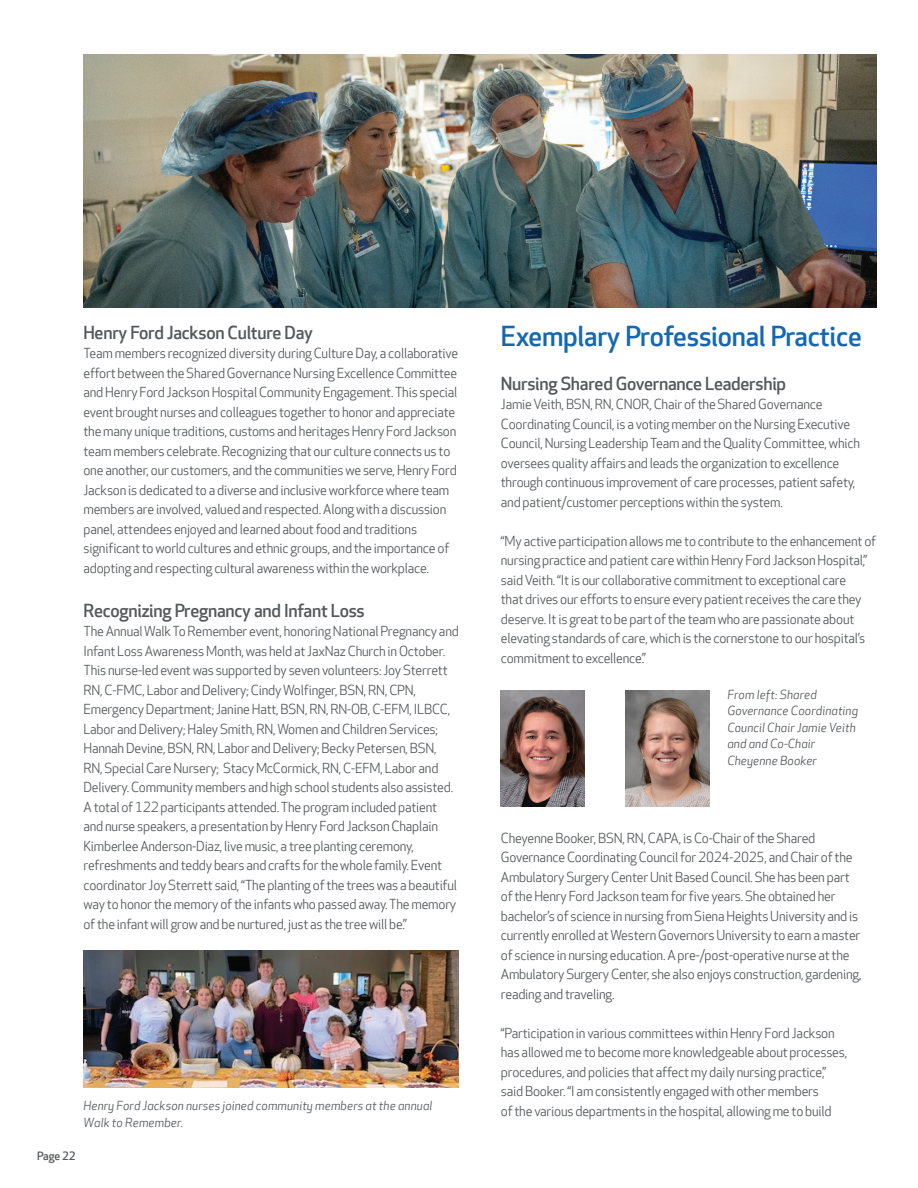
<style>
.page{position:relative;width:918px;height:1188px;background:#fff}
.page>*{position:absolute;margin:0;border:0;box-sizing:border-box;transform-origin:0 0}
.t1{font:500 27px "Apex New";letter-spacing:-.01em;color:#1468b3}
.t2{font:500 17.7px "Apex New";letter-spacing:-.015em;color:#55595c}
.t3{font:13.35px/19.5px "Apex New";letter-spacing:-.015em;color:#55595c}
.t4{font:italic 12px/16.5px "Apex New";letter-spacing:.01em;color:#55595c}
.t5{font:500 11.25px "Apex New";letter-spacing:-.01em;color:#55595c}
</style>
<div class="page">
<img style="left:83px;top:951px;width:376px;height:137px">
<img style="left:83px;top:54px;width:793px;height:254px">
<img style="left:501px;top:690px;width:83px;height:117px">
<img style="left:626px;top:690px;width:83px;height:117px">
<h2 class="t2" style="left:83px;top:322px;width:231px">Henry Ford Jackson Culture Day</h2>
<p class="t3" style="left:83px;top:344px;width:376px">Team members recognized diversity during Culture Day, a collaborative effort between the Shared Governance Nursing Excellence Committee and Henry Ford Jackson Hospital Community Engagement. This special event brought nurses and colleagues together to honor and appreciate the many unique traditions, customs and heritages Henry Ford Jackson team members celebrate. Recognizing that our culture connects us to one another, our customers, and the communities we serve, Henry Ford Jackson is dedicated to a diverse and inclusive workforce where team members are involved, valued and respected. Along with a discussion panel, attendees enjoyed and learned about food and traditions significant to world cultures and ethnic groups, and the importance of adopting and respecting cultural awareness within the workplace.</p>
<h2 class="t2" style="left:83px;top:600px;width:283px">Recognizing Pregnancy and Infant Loss</h2>
<p class="t3" style="left:83px;top:622px;width:377px">The Annual Walk To Remember event, honoring National Pregnancy and Infant Loss Awareness Month, was held at JaxNaz Church in October.<br>This nurse-led event was supported by seven volunteers: Joy Sterrett RN, C-FMC, Labor and Delivery; Cindy Wolfinger, BSN, RN, CPN, Emergency Department; Janine Hatt, BSN, RN, RN-OB, C-EFM, ILBCC, Labor and Delivery; Haley Smith, RN, Women and Children Services; Hannah Devine, BSN, RN, Labor and Delivery; Becky Petersen, BSN, RN, Special Care Nursery; Stacy McCormick, RN, C-EFM, Labor and Delivery. Community members and high school students also assisted.<br>A total of 122 participants attended. The program included patient and nurse speakers, a presentation by Henry Ford Jackson Chaplain Kimberlee Anderson-Diaz, live music, a tree planting ceremony, refreshments and teddy bears and crafts for the whole family. Event coordinator Joy Sterrett said, “The planting of the trees was a beautiful way to honor the memory of the infants who passed away. The memory of the infant will grow and be nurtured, just as the tree will be.”</p>
<p class="t4" style="left:83px;top:1098px;width:350px">Henry Ford Jackson nurses joined community members at the annual<br>Walk to Remember.</p>
<p class="t5" style="left:37px;top:1149px;width:40px">Page 22</p>
<h1 class="t1" style="left:501px;top:321px;width:363px">Exemplary Professional Practice</h1>
<h2 class="t2" style="left:501px;top:373px;width:287px">Nursing Shared Governance Leadership</h2>
<p class="t3" style="left:501px;top:395px;width:361px">Jamie Veith, BSN, RN, CNOR, Chair of the Shared Governance Coordinating Council, is a voting member on the Nursing Executive Council, Nursing Leadership Team and the Quality Committee, which oversees quality affairs and leads the organization to excellence through continuous improvement of care processes, patient safety, and patient/customer perceptions within the system.</p>
<p class="t3" style="left:501px;top:532px;width:377px">“My active participation allows me to contribute to the enhancement of nursing practice and patient care within Henry Ford Jackson Hospital,” said Veith. “It is our collaborative commitment to exceptional care<br>that drives our efforts to ensure every patient receives the care they deserve. It is great to be part of the team who are passionate about elevating standards of care, which is the cornerstone to our hospital’s commitment to excellence.”</p>
<p class="t4" style="left:727px;top:686px;width:132px">From left: Shared<br>Governance Coordinating<br>Council Chair Jamie Veith and and Co-Chair<br>Cheyenne Booker</p>
<p class="t3" style="left:501px;top:829px;width:362px">Cheyenne Booker, BSN, RN, CAPA, is Co-Chair of the Shared Governance Coordinating Council for 2024-2025, and Chair of the Ambulatory Surgery Center Unit Based Council. She has been part of the Henry Ford Jackson team for five years. She obtained her bachelor’s of science in nursing from Siena Heights University and is currently enrolled at Western Governors University to earn a master of science in nursing education. A pre-/post-operative nurse at the Ambulatory Surgery Center, she also enjoys construction, gardening, reading and traveling.</p>
<p class="t3" style="left:501px;top:1024px;width:348px">“Participation in various committees within Henry Ford Jackson has allowed me to become more knowledgeable about processes, procedures, and policies that affect my daily nursing practice,” said Booker. “I am consistently engaged with other members<br>of the various departments in the hospital, allowing me to build</p>
</div>
